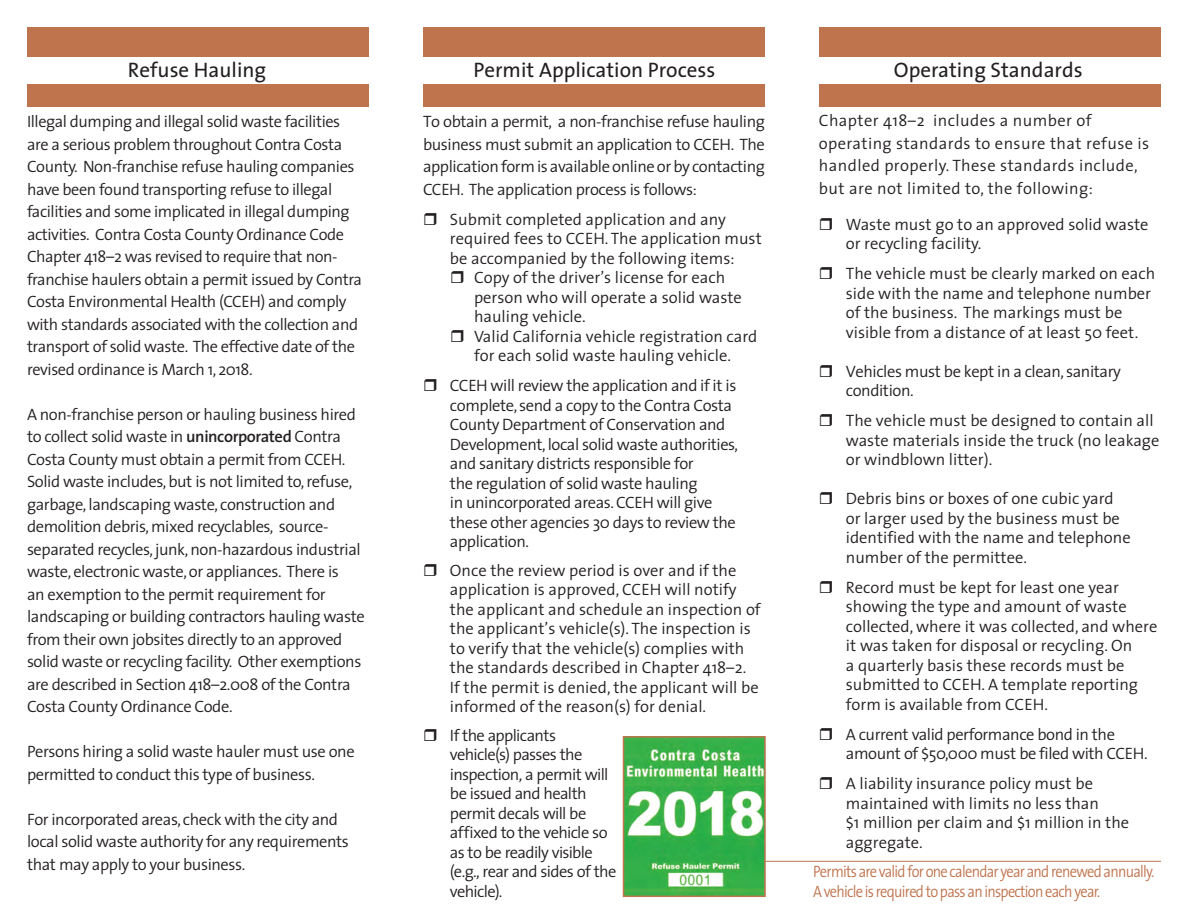
<style>
.page{position:relative;width:1188px;height:918px;background:#fff}
.page>*{position:absolute;margin:0;border:0;box-sizing:border-box;transform-origin:0 0}
.subhead{font:21px "The Sans 5";color:#231f20}
.body{font:300 16.5px/22.5px "The Sans 4";letter-spacing:-.025em;color:#231f20}
.body-2{font:300 16.5px/19.5px "The Sans 4";color:#231f20}
.body-3{font:300 16.5px/22.5px "The Sans 4";letter-spacing:.025em;color:#231f20}
.body-4{font:300 16.5px/19.5px "The Sans 4";letter-spacing:-.05em;color:#bf744e;scale:.88 1}
.s1{font-family:"The Sans 6";font-weight:600}
</style>
<div class="page">
<div style="left:27px;top:27px;width:342px;height:80px;background:#bf744e"></div>
<div style="left:8px;top:57px;width:378px;height:26px;background:#fff"></div>
<div style="left:423px;top:27px;width:342px;height:80px;background:#bf744e"></div>
<div style="left:405px;top:57px;width:378px;height:26px;background:#fff"></div>
<div style="left:819px;top:27px;width:342px;height:80px;background:#bf744e"></div>
<div style="left:799px;top:57px;width:378px;height:26px;background:#fff"></div>
<img style="left:626px;top:739px;width:137px;height:155px">
<div style="left:623px;top:736px;width:143px;height:161px;border:2px solid #bf744e"></div>
<hr style="left:765px;top:861px;width:396px;height:1px;background:#bf744e">
<p class="subhead" style="left:128px;top:52px;width:140px">Refuse Hauling</p>
<p class="subhead" style="left:473px;top:52px;width:243px">Permit Application Process</p>
<p class="subhead" style="left:894px;top:52px;width:190px">Operating Standards</p>
<p class="body" style="left:27px;top:110px;width:336px">Illegal dumping and illegal solid waste facilities are a serious problem throughout Contra Costa County. Non-franchise refuse hauling companies have been found transporting refuse to illegal facilities and some implicated in illegal dumping activities. Contra Costa County Ordinance Code Chapter 418–2 was revised to require that non&shy;franchise haulers obtain a permit issued by Contra Costa Environmental Health (CCEH) and comply with standards associated with the collection and transport of solid waste. The effective date of the revised ordinance is March 1, 2018.</p>
<p class="body" style="left:27px;top:402px;width:339px">A non-franchise person or hauling business hired to collect solid waste in <span class="s1">unincorporated</span> Contra Costa County must obtain a permit from CCEH.<br>Solid waste includes, but is not limited to, refuse, garbage, landscaping waste, construction and demolition debris, mixed recyclables, source&shy;separated recycles, junk, non-hazardous industrial waste, electronic waste, or appliances. There is<br>an exemption to the permit requirement for landscaping or building contractors hauling waste from their own jobsites directly to an approved solid waste or recycling facility. Other exemptions are described in Section 418–2.008 of the Contra Costa County Ordinance Code.</p>
<p class="body" style="left:27px;top:740px;width:329px">Persons hiring a solid waste hauler must use one permitted to conduct this type of business.</p>
<p class="body" style="left:27px;top:807px;width:323px">For incorporated areas, check with the city and local solid waste authority for any requirements that may apply to your business.</p>
<p class="body-3" style="left:819px;top:109px;width:332px">Chapter 418–2 includes a number of operating standards to ensure that refuse is handled properly. These standards include, but are not limited to, the following:</p>
<p class="body-2" style="left:846px;top:214px;width:304px">Waste must go to an approved solid waste or recycling facility.</p>
<p class="body-2" style="left:846px;top:263px;width:311px">The vehicle must be clearly marked on each side with the name and telephone number of the business. The markings must be visible from a distance of at least 50 feet.</p>
<p class="body" style="left:846px;top:361px;width:277px;line-height:19.5px">Vehicles must be kept in a clean, sanitary condition.</p>
<p class="body-2" style="left:846px;top:410px;width:315px">The vehicle must be designed to contain all waste materials inside the truck (no leakage or windblown litter).</p>
<p class="body-2" style="left:846px;top:488px;width:286px">Debris bins or boxes of one cubic yard or larger used by the business must be identified with the name and telephone number of the permittee.</p>
<p class="body-2" style="left:846px;top:577px;width:313px">Record must be kept for least one year showing the type and amount of waste collected, where it was collected, and where it was taken for disposal or recycling. On<br>a quarterly basis these records must be submitted to CCEH. A template reporting form is available from CCEH.</p>
<p class="body" style="left:846px;top:724px;width:303px;line-height:19.5px">A current valid performance bond in the amount of $50,000 must be filed with CCEH.</p>
<p class="body-2" style="left:846px;top:773px;width:285px">A liability insurance policy must be maintained with limits no less than<br>$1 million per claim and $1 million in the aggregate.</p>
<p class="body-4" style="left:813px;top:862px;width:389px">Permits are valid for one calendar year and renewed annually.<br>A vehicle is required to pass an inspection each year.</p>
<p class="body" style="left:423px;top:110px;width:344px;text-align:justify">To obtain a permit, a non-franchise refuse hauling business must submit an application to CCEH. The application form is available online or by contacting CCEH. The application process is follows:</p>
<p class="body-2" style="left:450px;top:209px;width:313px">Submit completed application and any required fees to CCEH. The application must be accompanied by the following items:</p>
<p class="body-2" style="left:474px;top:267px;width:269px">Copy of the driver’s license for each person who will operate a solid waste hauling vehicle.</p>
<p class="body-2" style="left:474px;top:326px;width:285px">Valid California vehicle registration card for each solid waste hauling vehicle.</p>
<p class="body" style="left:450px;top:375px;width:290px;line-height:19.5px">CCEH will review the application and if it is complete, send a copy to the Contra Costa County Department of Conservation and Development, local solid waste authorities, and sanitary districts responsible for<br>the regulation of solid waste hauling<br>in unincorporated areas. CCEH will give these other agencies 30 days to review the application.</p>
<p class="body-2" style="left:450px;top:560px;width:312px">Once the review period is over and if the application is approved, CCEH will notify the applicant and schedule an inspection of the applicant’s vehicle(s). The inspection is to verify that the vehicle(s) complies with the standards described in Chapter 418–2.<br>If the permit is denied, the applicant will be informed of the reason(s) for denial.</p>
<p class="body" style="left:450px;top:725px;width:168px;line-height:19.5px">If the applicants vehicle(s) passes the inspection, a permit will be issued and health permit decals will be affixed to the vehicle so as to be readily visible (e.g., rear and sides of the vehicle).</p>
</div>
